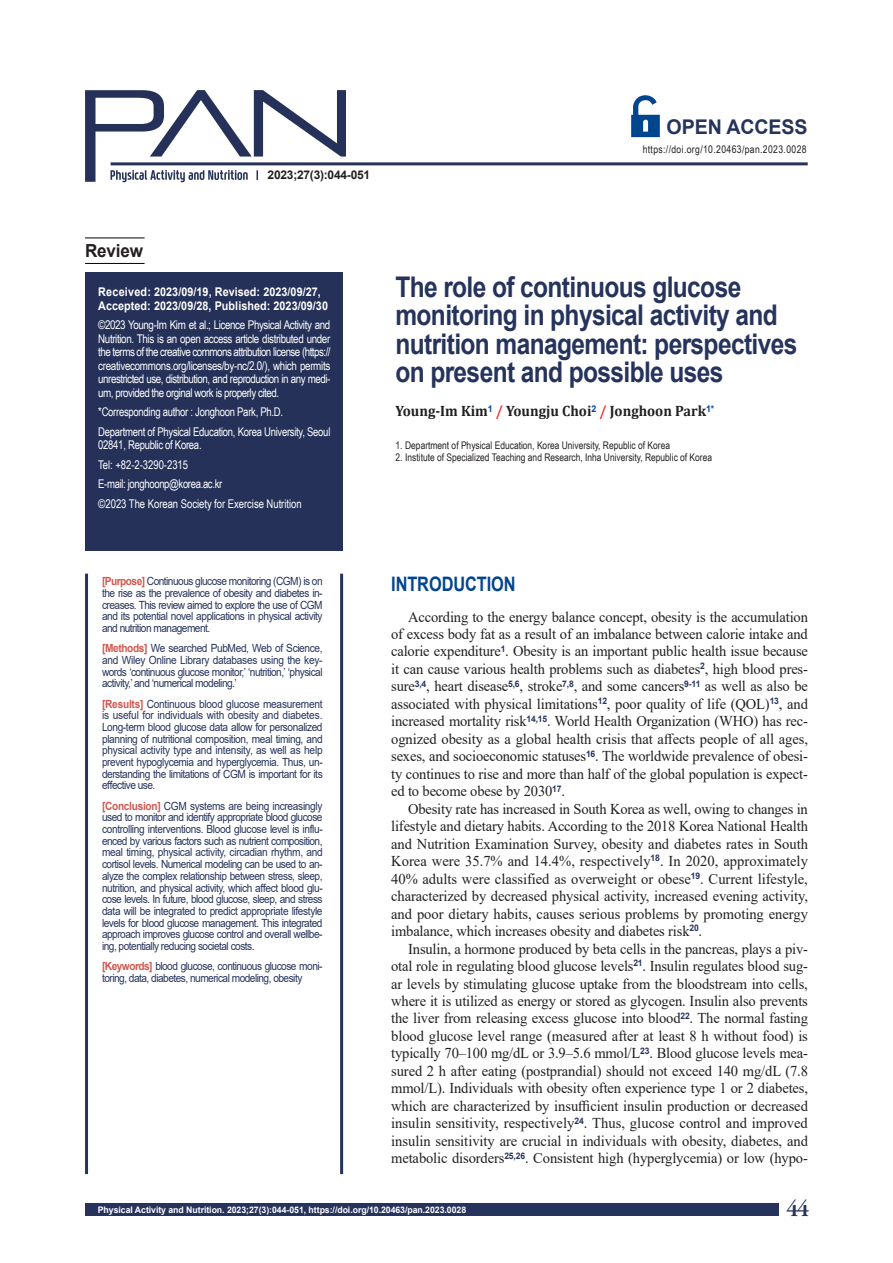
<style>
.page{position:relative;width:893px;height:1263px;background:#fff}
.page>*{position:absolute;margin:0;border:0;box-sizing:border-box;transform-origin:0 0}
.t1{font:700 28.5px/28.5px "Arial";letter-spacing:-.025em;color:#26335c;scale:.86 1}
.t2{font:600 24px "Garamond Premr Pro";color:#26335c}
.t3{font:700 20.25px "Arial";letter-spacing:-.005em;color:#26335c}
.t4{font:700 19.95px "Arial";letter-spacing:-.005em;color:#02458f;scale:.82 1}
.t5{font:700 19.5px "Arial";color:#26335c}
.t6{font:700 18px "Arial";letter-spacing:-.01em;color:#231f20;scale:.95 1}
.t7{font:15px/17.4px "Times New Roman";letter-spacing:-.01em;color:#231f20;text-align:justify}
.t8{font:700 15px "Cambria";color:#231f20;scale:.95 1}
.t9{font:12px/13.5px "Arial Narrow";letter-spacing:-.025em;color:#fff;text-align:justify}
.t10{font:12px/19.5px "Arial Narrow";letter-spacing:-.005em;color:#fff}
.t11{font:700 12px/13.5px "Arial";letter-spacing:.005em;color:#fff;scale:.9 1}
.t12{font:700 12px "Arial";letter-spacing:-.02em;color:#231f20}
.t13{font:11.25px/11.7px "Arial";letter-spacing:-.05em;color:#26335c;text-align:justify;scale:.9 1}
.t14{font:10.5px "Arial Narrow";color:#231f20}
.t15{font:10.5px "Arial Narrow";letter-spacing:.035em;color:#231f20}
.t16{font:700 9px "Arial";letter-spacing:-.005em;color:#fff}
.s1{color:#ee2928}
.s2{font-weight:700;color:#d15850}
</style>
<div class="page">
<div style="left:85px;top:1203px;width:693px;height:13px;background:#26335c"></div>
<img style="left:631px;top:95px;width:29px;height:43px">
<hr style="left:111px;top:162px;width:697px;height:3px;background:#26335c">
<svg style="left:85px;top:90px;width:261px;height:92px"></svg>
<div style="left:85px;top:273px;width:258px;height:278px;background:#253159"></div>
<hr style="left:85px;top:574px;width:3px;height:600px;background:#26335c">
<hr style="left:340px;top:574px;width:3px;height:600px;background:#26335c">
<hr style="left:85px;top:238px;width:60px;height:1px;background:#000">
<hr style="left:85px;top:263px;width:60px;height:1px;background:#000">
<p class="t6" style="left:85px;top:238px;width:63px">Review</p>
<p class="t12" style="left:268px;top:167px;width:104px">2023;27(3):044-051</p>
<p class="t11" style="left:98px;top:286px;width:257px">Received: 2023/09/19, Revised: 2023/09/27,<br>Accepted: 2023/09/28, Published: 2023/09/30</p>
<p class="t9" style="left:98px;top:318px;width:234px">©2023 Young-Im Kim et al.; Licence Physical Activity and Nutrition. This is an open access article distributed under the terms of the creative commons attribution license (https:// creativecommons.org/licenses/by-nc/2.0/), which permits unrestricted use, distribution, and reproduction in any medi&shy;um, provided the orginal work is properly cited.</p>
<p class="t9" style="left:98px;top:402px;width:234px;line-height:19.5px">*Corresponding author : Jonghoon Park, Ph.D.<br>Department of Physical Education, Korea University, Seoul</p>
<p class="t10" style="left:98px;top:435px;width:205px">02841, Republic of Korea.<br>Tel: +82-2-3290-2315<br>E-mail: jonghoonp@korea.ac.kr<br>©2023 The Korean Society for Exercise Nutrition</p>
<h3 class="t3" style="left:666px;top:112px;width:143px">OPEN ACCESS</h3>
<p class="t15" style="left:643px;top:141px;width:165px">https://doi.org/10.20463/pan.2023.0028</p>
<h1 class="t1" style="left:395px;top:273px;width:469px">The role of continuous glucose monitoring in physical activity and nutrition management: perspectives on present and possible uses</h1>
<p class="t8" style="left:395px;top:400px;width:337px">Young-Im Kim<sup>1</sup> <span class="s1">/</span> Youngju Choi<sup>2</sup> <span class="s1">/</span> Jonghoon Park<sup>1*</sup></p>
<p class="t14" style="left:395px;top:438px;width:276px">1. Department of Physical Education, Korea University, Republic of Korea</p>
<p class="t14" style="left:395px;top:450px;width:318px">2. Institute of Specialized Teaching and Research, Inha University, Republic of Korea</p>
<p class="t13" style="left:102px;top:575px;width:247px"><span class="s2">[Purpose]</span> Continuous glucose monitoring (CGM) is on the rise as the prevalence of obesity and diabetes in&shy;creases. This review aimed to explore the use of CGM and its potential novel applications in physical activity and nutrition management.</p>
<p class="t13" style="left:102px;top:642px;width:247px"><span class="s2">[Methods]</span> We searched PubMed, Web of Science, and Wiley Online Library databases using the key&shy;words ‘continuous glucose monitor,’ ‘nutrition,’ ‘physical activity,’ and ‘numerical modeling.’</p>
<p class="t13" style="left:102px;top:698px;width:247px"><span class="s2">[Results]</span> Continuous blood glucose measurement is useful for individuals with obesity and diabetes.<br>Long-term blood glucose data allow for personalized planning of nutritional composition, meal timing, and physical activity type and intensity, as well as help prevent hypoglycemia and hyperglycemia. Thus, un&shy;derstanding the limitations of CGM is important for its effective use.</p>
<p class="t13" style="left:102px;top:800px;width:247px"><span class="s2">[Conclusion]</span> CGM systems are being increasingly used to monitor and identify appropriate blood glucose controlling interventions. Blood glucose level is influ&shy;enced by various factors such as nutrient composition, meal timing, physical activity, circadian rhythm, and cortisol levels. Numerical modeling can be used to an&shy;alyze the complex relationship between stress, sleep, nutrition, and physical activity, which affect blood glu&shy;cose levels. In future, blood glucose, sleep, and stress data will be integrated to predict appropriate lifestyle levels for blood glucose management. This integrated approach improves glucose control and overall wellbe&shy;ing, potentially reducing societal costs.</p>
<p class="t13" style="left:102px;top:960px;width:247px"><span class="s2">[Keywords]</span> blood glucose, continuous glucose moni&shy;toring, data, diabetes, numerical modeling, obesity</p>
<h3 class="t4" style="left:391px;top:570px;width:153px">INTRODUCTION</h3>
<p class="t7" style="left:391px;top:607px;width:418px;text-indent:17px">According to the energy balance concept, obesity is the accumulation of excess body fat as a result of an imbalance between calorie intake and calorie expenditure<sup>1</sup>. Obesity is an important public health issue because it can cause various health problems such as diabetes<sup>2</sup>, high blood pres&shy;sure<sup>3,4</sup>, heart disease<sup>5,6</sup>, stroke<sup>7,8</sup>, and some cancers<sup>9-11</sup> as well as also be associated with physical limitations<sup>12</sup>, poor quality of life (QOL)<sup>13</sup>, and increased mortality risk<sup>14,15</sup>. World Health Organization (WHO) has rec&shy;ognized obesity as a global health crisis that affects people of all ages, sexes, and socioeconomic statuses<sup>16</sup>. The worldwide prevalence of obesi&shy;ty continues to rise and more than half of the global population is expect&shy;ed to become obese by 2030<sup>17</sup>.</p>
<p class="t7" style="left:391px;top:799px;width:418px;text-indent:17px">Obesity rate has increased in South Korea as well, owing to changes in lifestyle and dietary habits. According to the 2018 Korea National Health and Nutrition Examination Survey, obesity and diabetes rates in South Korea were 35.7% and 14.4%, respectively<sup>18</sup>. In 2020, approximately 40% adults were classified as overweight or obese<sup>19</sup>. Current lifestyle, characterized by decreased physical activity, increased evening activity, and poor dietary habits, causes serious problems by promoting energy imbalance, which increases obesity and diabetes risk<sup>20</sup>.</p>
<p class="t7" style="left:391px;top:939px;width:418px;text-indent:17px">Insulin, a hormone produced by beta cells in the pancreas, plays a piv&shy;otal role in regulating blood glucose levels<sup>21</sup>. Insulin regulates blood sug&shy;ar levels by stimulating glucose uptake from the bloodstream into cells, where it is utilized as energy or stored as glycogen. Insulin also prevents the liver from releasing excess glucose into blood<sup>22</sup>. The normal fasting blood glucose level range (measured after at least 8 h without food) is typically 70–100 mg/dL or 3.9–5.6 mmol/L<sup>23</sup>. Blood glucose levels mea&shy;sured 2 h after eating (postprandial) should not exceed 140 mg/dL (7.8 mmol/L). Individuals with obesity often experience type 1 or 2 diabetes, which are characterized by insufficient insulin production or decreased insulin sensitivity, respectively<sup>24</sup>. Thus, glucose control and improved insulin sensitivity are crucial in individuals with obesity, diabetes, and metabolic disorders<sup>25,26</sup>. Consistent high (hyperglycemia) or low (hypo-</p>
<p class="t16" style="left:98px;top:1203px;width:370px">Physical Activity and Nutrition. 2023;27(3):044-051, https://doi.org/10.20463/pan.2023.0028</p>
<h3 class="t5" style="left:788px;top:1192px;width:22px">44</h3>
<h2 class="t2" style="left:786px;top:1194px;width:24px">44</h2>
</div>
